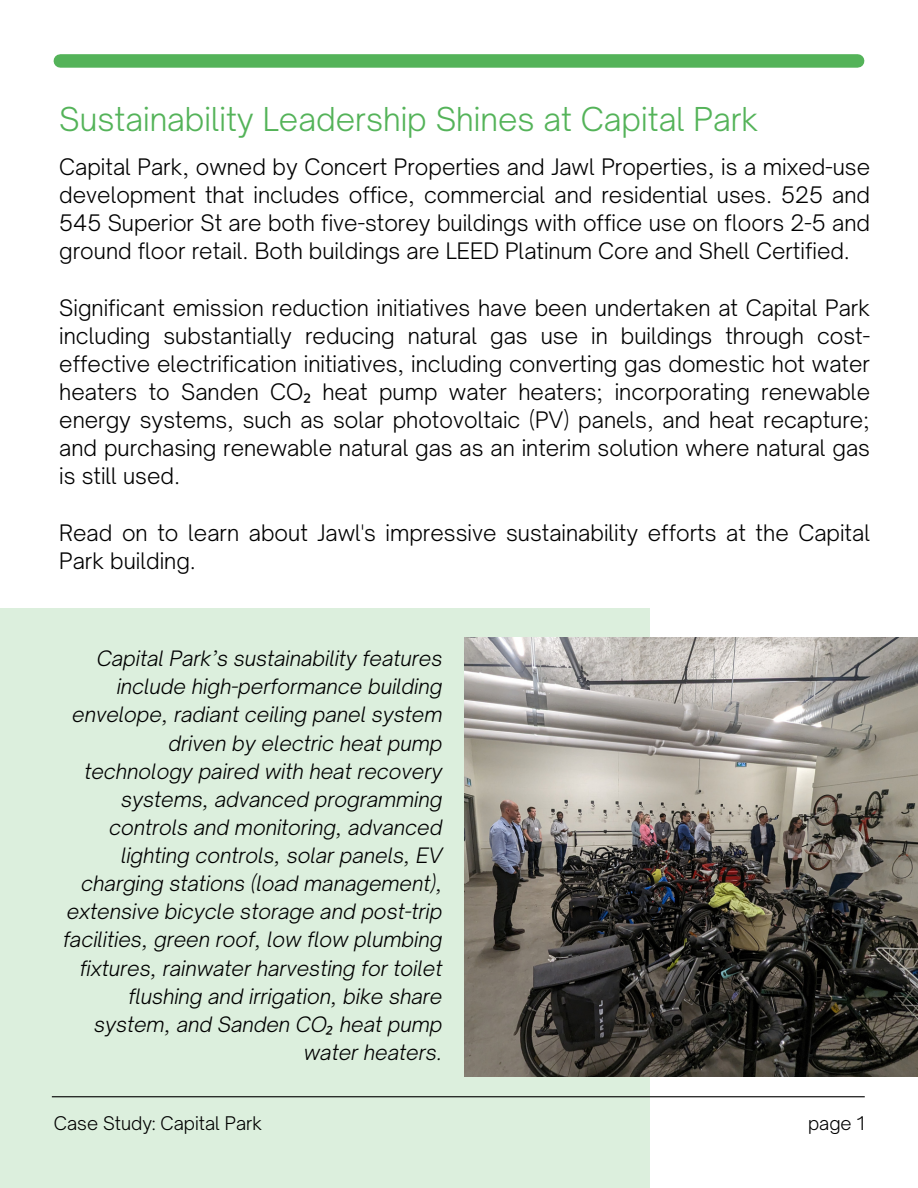
<style>
.page{position:relative;width:918px;height:1188px;background:#fff}
.page>*{position:absolute;margin:0;border:0;box-sizing:border-box;transform-origin:0 0}
.t1{font:300 31.5px "Open Sauce One";color:#54b359}
.t2{font:300 21.75px/28.2px "Open Sauce One";color:#000;text-align:justify}
.t3{font:italic 300 20.25px/28.2px "Open Sauce One";color:#000;text-align:right}
.t4{font:300 18px "Open Sauce One";color:#000}
.s1{font-family:"Noto Sans";font-weight:400}
</style>
<div class="page">
<div style="left:60px;top:54px;width:798px;height:14px;background:#54b359"></div>
<div style="left:0;top:608px;width:649px;height:580px;background:#dcefdd"></div>
<hr style="left:52px;top:1096px;width:813px;height:1px;background:#000">
<img style="left:465px;top:638px;width:453px;height:438px">
<p class="t1" style="left:59px;top:99px;width:701px">Sustainability Leadership Shines at Capital Park</p>
<p class="t2" style="left:59px;top:153px;width:812px">Capital Park, owned by Concert Properties and Jawl Properties, is a mixed-use development that includes office, commercial and residential uses. 525 and 545 Superior St are both five-storey buildings with office use on floors 2-5 and ground floor retail. Both buildings are LEED Platinum Core and Shell Certified.</p>
<p class="t2" style="left:59px;top:293px;width:812px">Significant emission reduction initiatives have been undertaken at Capital Park including substantially reducing natural gas use in buildings through cost&shy;effective electrification initiatives, including converting gas domestic hot water heaters to Sanden CO<span class="s1">₂</span> heat pump water heaters; incorporating renewable energy systems, such as solar photovoltaic (PV) panels, and heat recapture; and purchasing renewable natural gas as an interim solution where natural gas is still used.</p>
<p class="t2" style="left:59px;top:518px;width:812px">Read on to learn about Jawl's impressive sustainability efforts at the Capital<br>Park building.</p>
<p class="t3" style="left:63px;top:644px;width:381px">Capital Park’s sustainability features include high-performance building envelope, radiant ceiling panel system driven by electric heat pump technology paired with heat recovery systems, advanced programming controls and monitoring, advanced lighting controls, solar panels, EV charging stations (load management), extensive bicycle storage and post-trip facilities, green roof, low flow plumbing fixtures, rainwater harvesting for toilet flushing and irrigation, bike share system, and Sanden CO<span class="s1">₂</span> heat pump water heaters.</p>
<p class="t4" style="left:54px;top:1112px;width:210px">Case Study: Capital Park</p>
<p class="t4" style="left:808px;top:1112px;width:58px">page 1</p>
</div>
